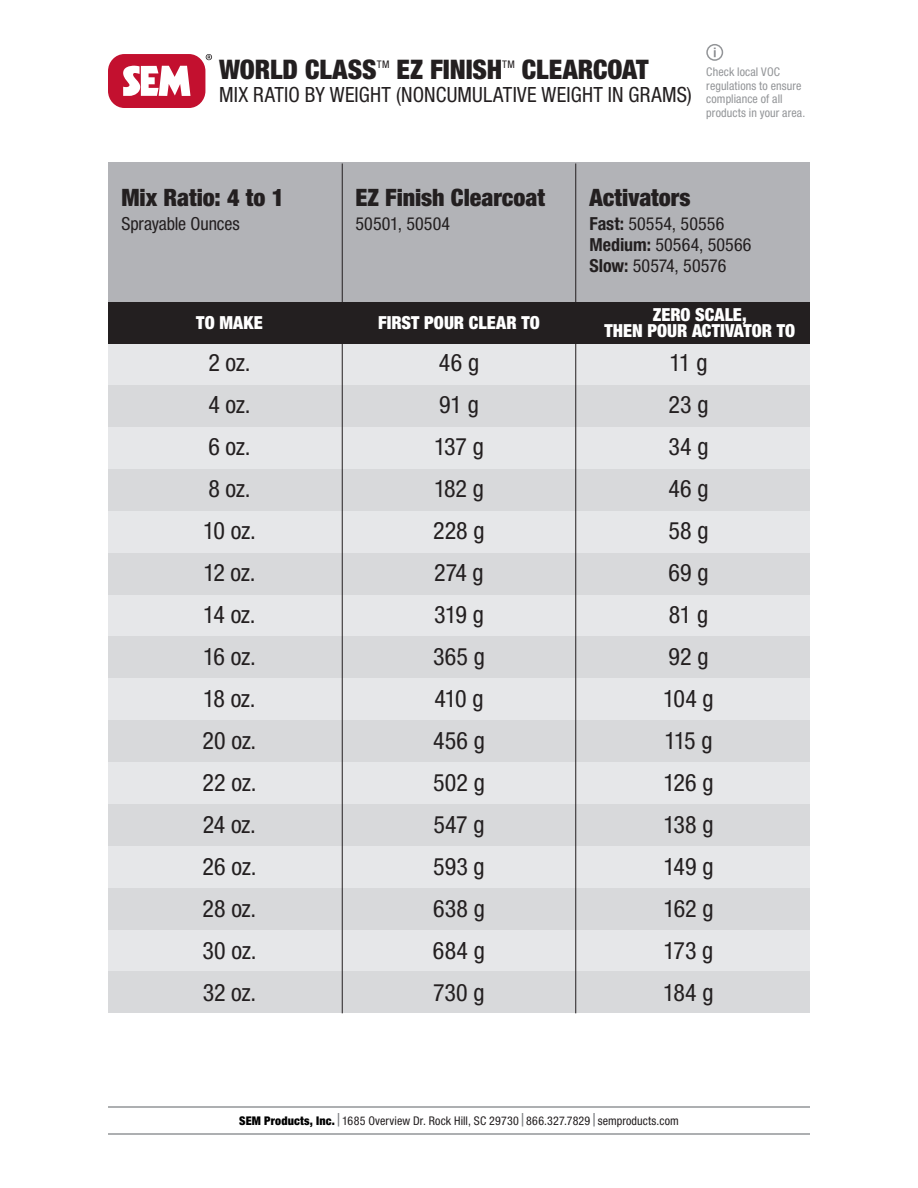
<style>
.page{position:relative;width:918px;height:1188px;background:#fff}
.page>*{position:absolute;margin:0;border:0;box-sizing:border-box;transform-origin:0 0}
.Product_Heading{font:900 condensed 27px "Helvetica Neue LT Std";letter-spacing:-.005em;color:#231f20}
.chart_body_copy_3{font:condensed 24px "Helvetica Neue LT Std";letter-spacing:-.015em;color:#231f20}
.chart_heading3{font:900 condensed 24px "Helvetica Neue LT Std";color:#231f20}
.Product_Heading-2{font:condensed 21px "Helvetica Neue LT Std";letter-spacing:.01em;color:#231f20}
.chart_heading3-2{font:condensed 18px/21px "Helvetica Neue LT Std";letter-spacing:.005em;color:#231f20}
.chart_body_copy_3-2{font:900 condensed 18px/16.5px "Helvetica Neue LT Std";color:#fff;text-align:center}
.body_copy{font:condensed 12px "Helvetica Neue LT Std";letter-spacing:.015em;color:#231f20}
.body_copy-2{font:condensed 12px/13.5px "Helvetica Neue LT Std";letter-spacing:.01em;color:#939598}
.Product_Heading-3{font:condensed 10.5px "Helvetica Neue LT Std";color:#231f20}
.s1{font-weight:700}
.s2{font-weight:900;color:#000}
</style>
<div class="page">
<div style="left:108px;top:343px;width:702px;height:42px;background:#e6e7e9"></div>
<div style="left:108px;top:678px;width:702px;height:42px;background:#e6e7e9"></div>
<div style="left:108px;top:511px;width:702px;height:42px;background:#e6e7e9"></div>
<div style="left:108px;top:846px;width:702px;height:42px;background:#e6e7e9"></div>
<div style="left:108px;top:427px;width:702px;height:42px;background:#e6e7e9"></div>
<div style="left:108px;top:762px;width:702px;height:42px;background:#e6e7e9"></div>
<div style="left:108px;top:595px;width:702px;height:42px;background:#e6e7e9"></div>
<div style="left:108px;top:930px;width:702px;height:41px;background:#e6e7e9"></div>
<div style="left:108px;top:385px;width:702px;height:42px;background:#d8d9db"></div>
<div style="left:108px;top:720px;width:702px;height:42px;background:#d8d9db"></div>
<div style="left:108px;top:553px;width:702px;height:42px;background:#d8d9db"></div>
<div style="left:108px;top:888px;width:702px;height:42px;background:#d8d9db"></div>
<div style="left:108px;top:469px;width:702px;height:42px;background:#d8d9db"></div>
<div style="left:108px;top:804px;width:702px;height:42px;background:#d8d9db"></div>
<div style="left:108px;top:637px;width:702px;height:41px;background:#d8d9db"></div>
<div style="left:108px;top:971px;width:702px;height:42px;background:#d8d9db"></div>
<svg style="left:714px;top:48px;width:2px;height:9px"></svg>
<div style="left:706px;top:44px;width:17px;height:17px;border:2px solid #939598;border-radius:50%"></div>
<svg style="left:338px;top:1113px;width:1px;height:13px"></svg>
<svg style="left:522px;top:1113px;width:1px;height:13px"></svg>
<svg style="left:593px;top:1113px;width:2px;height:13px"></svg>
<hr style="left:108px;top:1133px;width:702px;height:2px;background:#939598">
<hr style="left:108px;top:1106px;width:702px;height:2px;background:#939598">
<svg style="left:206px;top:54px;width:6px;height:6px"></svg>
<div style="left:108px;top:54px;width:97px;height:54px;background:#c3102f;border-radius:17px"></div>
<svg style="left:123px;top:66px;width:68px;height:30px"></svg>
<div style="left:108px;top:302px;width:702px;height:41px;background:#231f20"></div>
<div style="left:108px;top:162px;width:702px;height:140px;background:#b2b3b7"></div>
<hr style="left:342px;top:164px;width:1px;height:849px;background:#231f20">
<hr style="left:575px;top:164px;width:1px;height:849px;background:#231f20">
<p class="Product_Heading" style="left:219px;top:53px;width:159px">WORLD CLASS</p>
<p class="Product_Heading-3" style="left:377px;top:58px;width:14px">TM</p>
<p class="Product_Heading" style="left:397px;top:53px;width:107px">EZ FINISH</p>
<p class="Product_Heading-3" style="left:502px;top:58px;width:14px">TM</p>
<p class="Product_Heading" style="left:522px;top:53px;width:128px">CLEARCOAT</p>
<p class="Product_Heading-2" style="left:219px;top:82px;width:474px">MIX RATIO BY WEIGHT (NONCUMULATIVE WEIGHT IN GRAMS)</p>
<p class="body_copy-2" style="left:706px;top:65px;width:97px">Check local VOC regulations to ensure compliance of all</p>
<p class="body_copy-2" style="left:706px;top:106px;width:100px">products in your area.</p>
<p class="chart_heading3" style="left:122px;top:183px;width:164px">Mix Ratio: 4 to 1</p>
<p class="chart_heading3" style="left:356px;top:183px;width:191px">EZ Finish Clearcoat</p>
<p class="chart_heading3" style="left:590px;top:183px;width:103px">Activators</p>
<p class="chart_heading3-2" style="left:122px;top:213px;width:120px">Sprayable Ounces</p>
<p class="chart_heading3-2" style="left:356px;top:213px;width:96px">50501, 50504</p>
<p class="chart_heading3-2" style="left:589px;top:213px;width:164px"><span class="s1">Fast:</span> 50554, 50556<br><span class="s1">Medium:</span> 50564, 50566<br><span class="s1">Slow:</span> 50574, 50576</p>
<p class="chart_body_copy_3-2" style="left:604px;top:306px;width:192px">ZERO SCALE,<br>THEN POUR ACTIVATOR TO</p>
<p class="chart_body_copy_3-2" style="left:196px;top:314px;width:68px">TO MAKE</p>
<p class="chart_body_copy_3-2" style="left:378px;top:314px;width:163px">FIRST POUR CLEAR TO</p>
<p class="chart_body_copy_3" style="left:208px;top:349px;width:44px">2 oz.</p>
<p class="chart_body_copy_3" style="left:439px;top:349px;width:42px">46 g</p>
<p class="chart_body_copy_3" style="left:669px;top:349px;width:40px">11 g</p>
<p class="chart_body_copy_3" style="left:208px;top:391px;width:44px">4 oz.</p>
<p class="chart_body_copy_3" style="left:439px;top:391px;width:41px">91 g</p>
<p class="chart_body_copy_3" style="left:669px;top:391px;width:41px">23 g</p>
<p class="chart_body_copy_3" style="left:208px;top:433px;width:44px">6 oz.</p>
<p class="chart_body_copy_3" style="left:434px;top:433px;width:51px">137 g</p>
<p class="chart_body_copy_3" style="left:668px;top:433px;width:42px">34 g</p>
<p class="chart_body_copy_3" style="left:208px;top:475px;width:44px">8 oz.</p>
<p class="chart_body_copy_3" style="left:434px;top:475px;width:51px">182 g</p>
<p class="chart_body_copy_3" style="left:668px;top:475px;width:42px">46 g</p>
<p class="chart_body_copy_3" style="left:203px;top:517px;width:54px">10 oz.</p>
<p class="chart_body_copy_3" style="left:433px;top:517px;width:53px">228 g</p>
<p class="chart_body_copy_3" style="left:668px;top:517px;width:42px">58 g</p>
<p class="chart_body_copy_3" style="left:203px;top:559px;width:54px">12 oz.</p>
<p class="chart_body_copy_3" style="left:434px;top:559px;width:51px">274 g</p>
<p class="chart_body_copy_3" style="left:669px;top:559px;width:41px">69 g</p>
<p class="chart_body_copy_3" style="left:203px;top:601px;width:54px">14 oz.</p>
<p class="chart_body_copy_3" style="left:434px;top:601px;width:51px">319 g</p>
<p class="chart_body_copy_3" style="left:669px;top:601px;width:41px">81 g</p>
<p class="chart_body_copy_3" style="left:203px;top:643px;width:54px">16 oz.</p>
<p class="chart_body_copy_3" style="left:433px;top:643px;width:53px">365 g</p>
<p class="chart_body_copy_3" style="left:668px;top:643px;width:42px">92 g</p>
<p class="chart_body_copy_3" style="left:203px;top:685px;width:54px">18 oz.</p>
<p class="chart_body_copy_3" style="left:434px;top:685px;width:51px">410 g</p>
<p class="chart_body_copy_3" style="left:663px;top:685px;width:52px">104 g</p>
<p class="chart_body_copy_3" style="left:203px;top:727px;width:55px">20 oz.</p>
<p class="chart_body_copy_3" style="left:433px;top:727px;width:53px">456 g</p>
<p class="chart_body_copy_3" style="left:664px;top:727px;width:50px">115 g</p>
<p class="chart_body_copy_3" style="left:203px;top:769px;width:55px">22 oz.</p>
<p class="chart_body_copy_3" style="left:433px;top:769px;width:53px">502 g</p>
<p class="chart_body_copy_3" style="left:664px;top:769px;width:51px">126 g</p>
<p class="chart_body_copy_3" style="left:203px;top:811px;width:55px">24 oz.</p>
<p class="chart_body_copy_3" style="left:433px;top:811px;width:53px">547 g</p>
<p class="chart_body_copy_3" style="left:663px;top:811px;width:52px">138 g</p>
<p class="chart_body_copy_3" style="left:203px;top:853px;width:55px">26 oz.</p>
<p class="chart_body_copy_3" style="left:433px;top:853px;width:53px">593 g</p>
<p class="chart_body_copy_3" style="left:663px;top:853px;width:52px">149 g</p>
<p class="chart_body_copy_3" style="left:203px;top:895px;width:55px">28 oz.</p>
<p class="chart_body_copy_3" style="left:433px;top:895px;width:53px">638 g</p>
<p class="chart_body_copy_3" style="left:663px;top:895px;width:52px">162 g</p>
<p class="chart_body_copy_3" style="left:202px;top:937px;width:55px">30 oz.</p>
<p class="chart_body_copy_3" style="left:433px;top:937px;width:54px">684 g</p>
<p class="chart_body_copy_3" style="left:664px;top:937px;width:51px">173 g</p>
<p class="chart_body_copy_3" style="left:203px;top:979px;width:55px">32 oz.</p>
<p class="chart_body_copy_3" style="left:433px;top:979px;width:53px">730 g</p>
<p class="chart_body_copy_3" style="left:663px;top:979px;width:52px">184 g</p>
<p class="body_copy" style="left:239px;top:1114px;width:441px"><span class="s2">SEM Products, Inc.</span> 1685 Overview Dr. Rock Hill, SC 29730 866.327.7829 semproducts.com</p>
</div>
